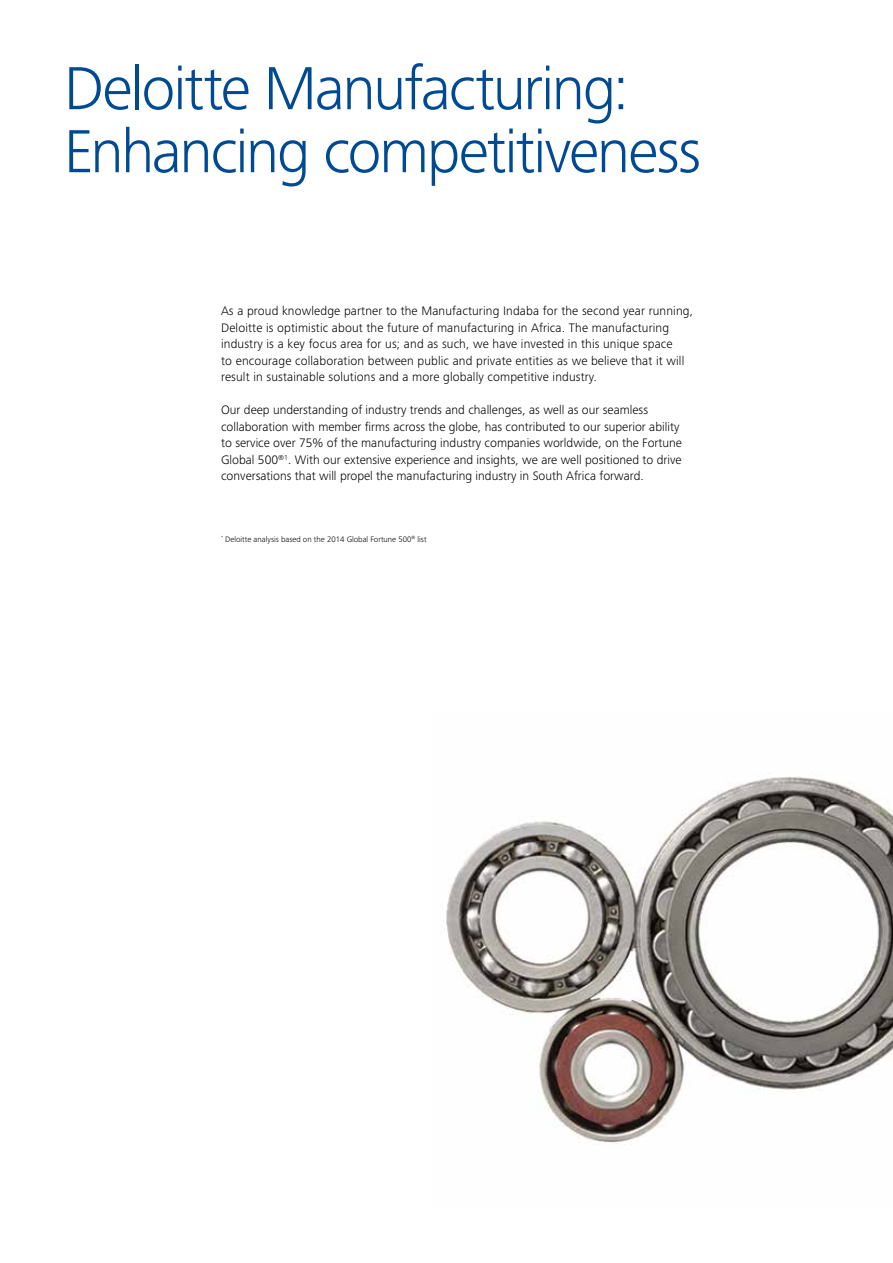
<style>
.page{position:relative;width:893px;height:1263px;background:#fff}
.page>*{position:absolute;margin:0;border:0;box-sizing:border-box;transform-origin:0 0}
.t1{font:300 63px/63px "Frutiger Next Pro";letter-spacing:-.035em;color:#004a94}
.t2{font:300 12.75px/16.5px "Frutiger Next Pro";color:#000}
.t3{font:300 8.25px "Frutiger Next Pro";color:#000}
</style>
<div class="page">
<img style="left:443px;top:776px;width:450px;height:369px">
<h1 class="t1" style="left:64px;top:57px;width:639px">Deloitte Manufacturing:<br>Enhancing competitiveness</h1>
<p class="t2" style="left:221px;top:303px;width:473px">As a proud knowledge partner to the Manufacturing Indaba for the second year running, Deloitte is optimistic about the future of manufacturing in Africa. The manufacturing industry is a key focus area for us; and as such, we have invested in this unique space<br>to encourage collaboration between public and private entities as we believe that it will result in sustainable solutions and a more globally competitive industry.</p>
<p class="t2" style="left:221px;top:402px;width:462px">Our deep understanding of industry trends and challenges, as well as our seamless collaboration with member firms across the globe, has contributed to our superior ability to service over 75% of the manufacturing industry companies worldwide, on the Fortune Global 500<sup>®1</sup>. With our extensive experience and insights, we are well positioned to drive conversations that will propel the manufacturing industry in South Africa forward.</p>
<p class="t3" style="left:221px;top:534px;width:207px"><sup>*</sup> Deloitte analysis based on the 2014 Global Fortune 500<sup>®</sup> list</p>
</div>
